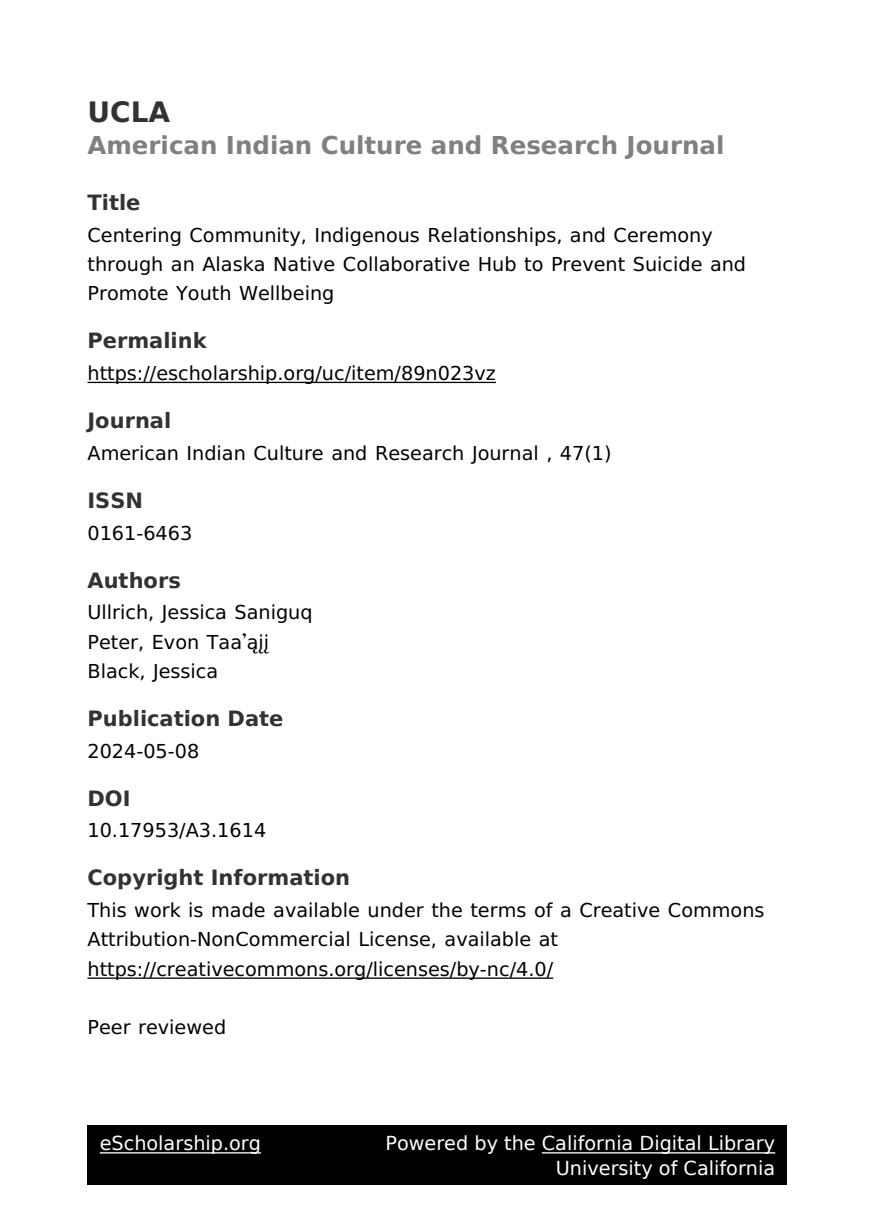
<style>
.page{position:relative;width:875px;height:1225px;background:#fff}
.page>*{position:absolute;margin:0;border:0;box-sizing:border-box;transform-origin:0 0}
.t1{font:700 28px "DejaVu Sans";color:#323232}
.t2{font:700 24.5px "DejaVu Sans";color:#808080}
.t3{font:700 21px "DejaVu Sans";color:#323232}
.t4{font:19.25px/29.2px "Code 2000";color:#000}
.t5{font:19.25px/24.5px "DejaVu Sans";color:#fff;text-align:right}
</style>
<div class="page">
<hr style="left:88px;top:382px;width:408px;height:1px;background:#000">
<hr style="left:88px;top:978px;width:465px;height:1px;background:#000">
<div style="left:88px;top:1125px;width:700px;height:60px;background:#000"></div>
<hr style="left:100px;top:1152px;width:161px;height:2px;background:#fff">
<hr style="left:542px;top:1152px;width:233px;height:2px;background:#fff">
<h1 class="t1" style="left:88px;top:101px;width:84px">UCLA</h1>
<p class="t2" style="left:88px;top:136px;width:638px">American Indian Culture and Research Journal</p>
<p class="t3" style="left:88px;top:194px;width:54px">Title</p>
<p class="t4" style="left:88px;top:220px;width:660px">Centering Community, Indigenous Relationships, and Ceremony through an Alaska Native Collaborative Hub to Prevent Suicide and<br>Promote Youth Wellbeing</p>
<p class="t3" style="left:88px;top:332px;width:121px">Permalink</p>
<p class="t4" style="left:88px;top:359px;width:410px">https://escholarship.org/uc/item/89n023vz</p>
<p class="t3" style="left:88px;top:412px;width:85px">Journal</p>
<p class="t4" style="left:88px;top:439px;width:526px">American Indian Culture and Research Journal , 47(1)</p>
<p class="t3" style="left:88px;top:492px;width:57px">ISSN</p>
<p class="t4" style="left:88px;top:518px;width:106px">0161-6463</p>
<p class="t3" style="left:88px;top:572px;width:95px">Authors</p>
<p class="t4" style="left:88px;top:598px;width:227px">Ullrich, Jessica Saniguq<br>Peter, Evon Taa’ąįį<br>Black, Jessica</p>
<p class="t3" style="left:88px;top:710px;width:198px">Publication Date</p>
<p class="t4" style="left:88px;top:736px;width:113px">2024-05-08</p>
<p class="t3" style="left:88px;top:790px;width:45px">DOI</p>
<p class="t4" style="left:88px;top:816px;width:180px">10.17953/A3.1614</p>
<p class="t3" style="left:88px;top:869px;width:264px">Copyright Information</p>
<p class="t4" style="left:88px;top:896px;width:679px">This work is made available under the terms of a Creative Commons<br>Attribution-NonCommercial License, available at https://creativecommons.org/licenses/by-nc/4.0/</p>
<p class="t4" style="left:88px;top:1013px;width:140px">Peer reviewed</p>
<p class="t5" style="left:100px;top:1133px;width:163px">eScholarship.org</p>
<p class="t5" style="left:385px;top:1133px;width:391px">Powered by the California Digital Library<br>University of California</p>
</div>
